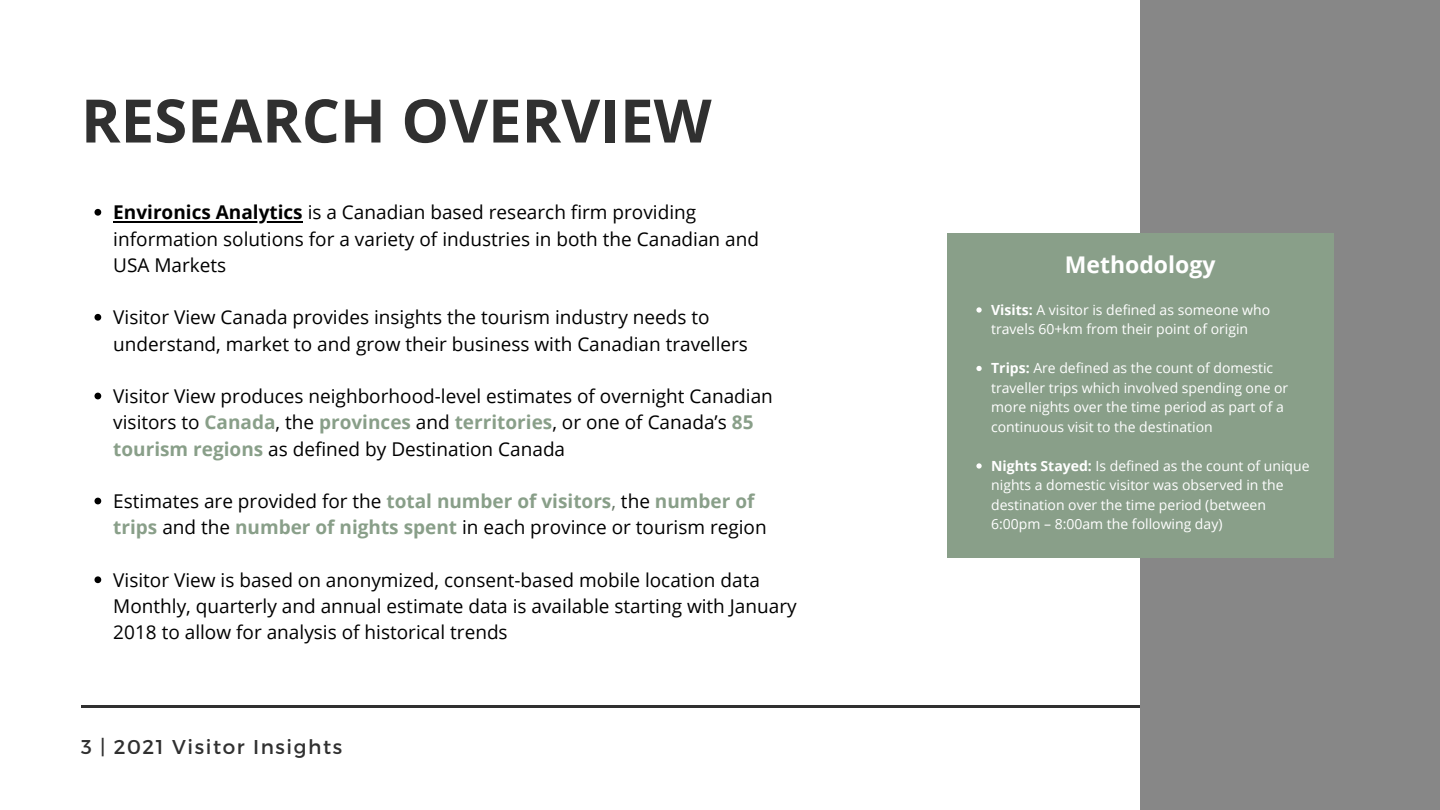
<style>
.page{position:relative;width:1440px;height:810px;background:#fff}
.page>*{position:absolute;margin:0;border:0;box-sizing:border-box;transform-origin:0 0}
.t1{font:700 60px "Open Sans";color:#303030}
.t2{font:700 23px "Open Sans";color:#fff}
.t3{font:20px "Montserrat";letter-spacing:.08em;color:#303030}
.t4{font:19px/26.2px "Open Sans";color:#000}
.t5{font:14px/19.5px "Open Sans";color:#fff}
.s1{font-weight:700}
.s2{font-weight:700;color:#899f89}
.s3{color:#687767}
</style>
<div class="page">
<hr style="left:81px;top:705px;width:1179px;height:3px;background:#303030">
<svg style="left:94px;top:209px;width:7px;height:7px"></svg>
<hr style="left:113px;top:221px;width:190px;height:1px;background:#000">
<svg style="left:94px;top:314px;width:7px;height:7px"></svg>
<svg style="left:94px;top:393px;width:7px;height:6px"></svg>
<svg style="left:94px;top:498px;width:7px;height:6px"></svg>
<svg style="left:94px;top:576px;width:7px;height:7px"></svg>
<div style="left:1140px;top:0;width:300px;height:810px;background:#878787"></div>
<div style="left:947px;top:233px;width:386px;height:325px;background:#899f89"></div>
<svg style="left:976px;top:307px;width:6px;height:6px"></svg>
<svg style="left:976px;top:366px;width:6px;height:5px"></svg>
<svg style="left:976px;top:463px;width:6px;height:6px"></svg>
<h1 class="t1" style="left:81px;top:78px;width:632px">RESEARCH OVERVIEW</h1>
<p class="t4" style="left:113px;top:199px;width:647px"><span class="s1">Environics Analytics</span> is a Canadian based research firm providing information solutions for a variety of industries in both the Canadian and<br>USA Markets</p>
<p class="t4" style="left:113px;top:304px;width:636px">Visitor View Canada provides insights the tourism industry needs to understand, market to and grow their business with Canadian travellers</p>
<p class="t4" style="left:113px;top:383px;width:661px">Visitor View produces neighborhood-level estimates of overnight Canadian visitors to <span class="s2">Canada</span>, the <span class="s2">provinces</span> and <span class="s2">territories</span>, or one of Canada’s <span class="s2">85 tourism regions</span> as defined by Destination Canada</p>
<p class="t4" style="left:113px;top:488px;width:655px">Estimates are provided for the <span class="s2">total number of visitors</span><span class="s3">,</span> the <span class="s2">number of trips</span> and the <span class="s2">number of nights spent</span> in each province or tourism region</p>
<p class="t4" style="left:113px;top:566px;width:685px">Visitor View is based on anonymized, consent-based mobile location data<br>Monthly, quarterly and annual estimate data is available starting with January<br>2018 to allow for analysis of historical trends</p>
<p class="t3" style="left:81px;top:733px;width:263px">3 | 2021 Visitor Insights</p>
<p class="t2" style="left:1065px;top:248px;width:152px">Methodology</p>
<p class="t5" style="left:991px;top:300px;width:280px"><span class="s1">Visits:</span> A visitor is defined as someone who travels 60+km from their point of origin</p>
<p class="t5" style="left:991px;top:358px;width:299px"><span class="s1">Trips:</span> Are defined as the count of domestic traveller trips which involved spending one or more nights over the time period as part of a continuous visit to the destination</p>
<p class="t5" style="left:991px;top:456px;width:320px"><span class="s1">Nights Stayed:</span> Is defined as the count of unique nights a domestic visitor was observed in the destination over the time period (between 6:00pm – 8:00am the following day)</p>
</div>
